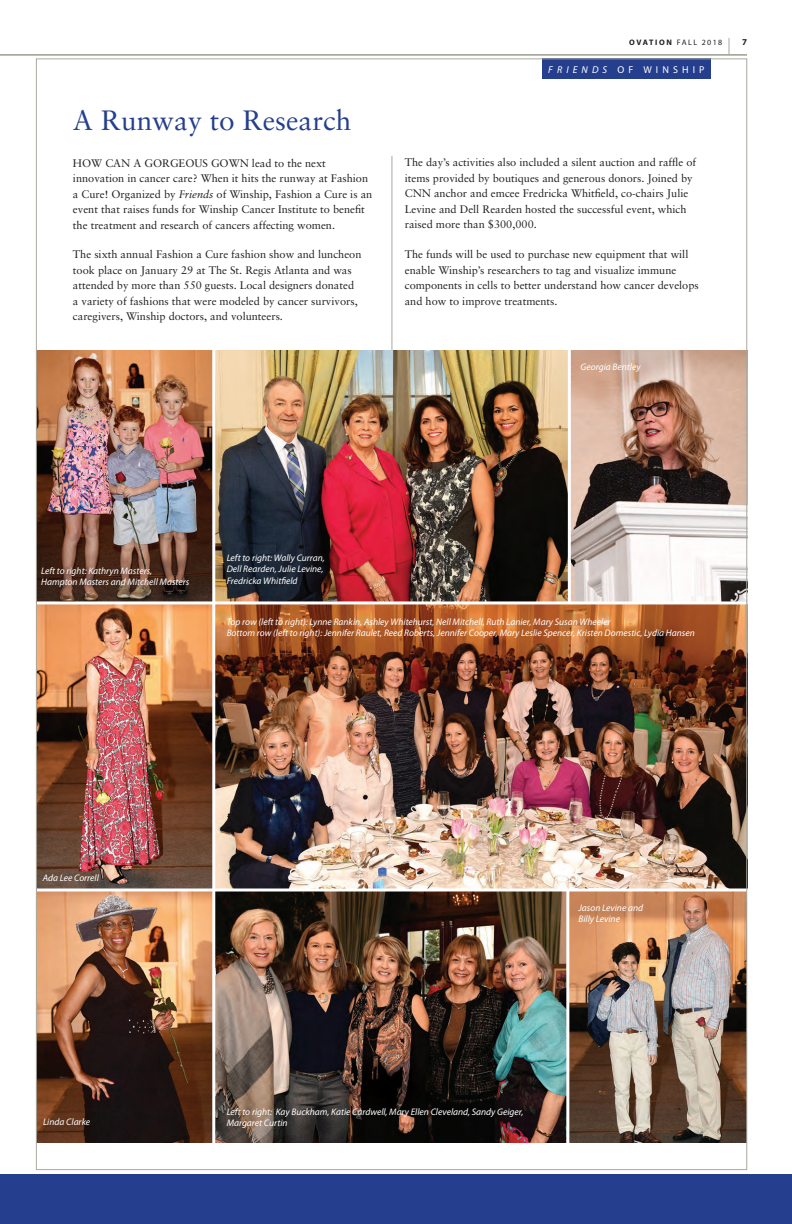
<style>
.page{position:relative;width:792px;height:1224px;background:#fff}
.page>*{position:absolute;margin:0;border:0;box-sizing:border-box;transform-origin:0 0}
.Reg_story_heads_28pt{font:28px "Sabon";color:#253f8e}
._11_16_body_copy{font:11px/15.5px "Sabon";color:#231f20}
.t1{font:10px "Myriad Pro";letter-spacing:.41em;color:#fff}
.captions{font:italic 9.5px/11.4px "Myriad Pro";color:#fff}
.t2{font:700 9px "Myriad Pro";color:#231f20}
.t3{font:8px "Myriad Pro";letter-spacing:.17em;color:#231f20}
.s1{font-weight:700}
.s2{font-style:italic}
</style>
<div class="page">
<img style="left:215px;top:351px;width:530px;height:792px">
<img style="left:38px;top:351px;width:185px;height:250px">
<img style="left:38px;top:604px;width:174px;height:539px">
<div style="left:0;top:1174px;width:792px;height:50px;background:#253f8e"></div>
<hr style="left:0;top:54px;width:747px;height:2px;background:#a9a99f">
<svg style="left:728px;top:38px;width:2px;height:16px"></svg>
<hr style="left:392px;top:156px;width:1px;height:195px;background:#a9a99f">
<hr style="left:37px;top:601px;width:710px;height:3px;background:#fff">
<hr style="left:566px;top:890px;width:3px;height:260px;background:#fff">
<hr style="left:568px;top:343px;width:3px;height:260px;background:#fff">
<div style="left:542px;top:58px;width:169px;height:21px;background:#253f8e"></div>
<hr style="left:212px;top:345px;width:3px;height:805px;background:#fff">
<svg style="left:38px;top:888px;width:710px;height:4px"></svg>
<p class="t3" style="left:629px;top:37px;width:95px"><span class="s1">OVATION</span> FALL 2018</p>
<p class="t2" style="left:742px;top:36px;width:6px">7</p>
<p class="Reg_story_heads_28pt" style="left:73px;top:103px;width:280px">A Runway to Research</p>
<p class="_11_16_body_copy" style="left:73px;top:155px;width:301px">HOW CAN A GORGEOUS GOWN lead to the next innovation in cancer care? When it hits the runway at Fashion a Cure! Organized by <span class="s2">Friends</span> of Winship, Fashion a Cure is an event that raises funds for Winship Cancer Institute to benefit the treatment and research of cancers affecting women.</p>
<p class="_11_16_body_copy" style="left:73px;top:247px;width:290px">The sixth annual Fashion a Cure fashion show and luncheon took place on January 29 at The St. Regis Atlanta and was attended by more than 550 guests. Local designers donated a variety of fashions that were modeled by cancer survivors, caregivers, Winship doctors, and volunteers.</p>
<p class="t1" style="left:548px;top:64px;width:158px"><span class="s2">FRIENDS</span> OF WINSHIP</p>
<p class="_11_16_body_copy" style="left:405px;top:155px;width:293px">The day’s activities also included a silent auction and raffle of items provided by boutiques and generous donors. Joined by CNN anchor and emcee Fredricka Whitfield, co-chairs Julie Levine and Dell Rearden hosted the successful event, which raised more than $300,000.</p>
<p class="_11_16_body_copy" style="left:405px;top:246px;width:295px">The funds will be used to purchase new equipment that will enable Winship’s researchers to tag and visualize immune components in cells to better understand how cancer develops and how to improve treatments.</p>
<p class="captions" style="left:581px;top:361px;width:61px">Georgia Bentley</p>
<p class="captions" style="left:41px;top:565px;width:150px">Left to right: Kathryn Masters,<br>Hampton Masters and Mitchell Masters</p>
<p class="captions" style="left:227px;top:552px;width:100px">Left to right: Wally Curran,<br>Dell Rearden, Julie Levine,<br>Fredricka Whitfield</p>
<p class="captions" style="left:43px;top:872px;width:58px">Ada Lee Correll</p>
<p class="captions" style="left:227px;top:616px;width:470px">Top row (left to right): Lynne Rankin, Ashley Whitehurst, Nell Mitchell, Ruth Lanier, Mary Susan Wheeler<br>Bottom row (left to right): Jennifer Raulet, Reed Roberts, Jennifer Cooper, Mary Leslie Spencer, Kristen Domestic, Lydia Hansen</p>
<p class="captions" style="left:578px;top:902px;width:66px">Jason Levine and<br>Billy Levine</p>
<p class="captions" style="left:43px;top:1116px;width:49px">Linda Clarke</p>
<p class="captions" style="left:227px;top:1106px;width:298px">Left to right: Kay Buckham, Katie Cardwell, Mary Ellen Cleveland, Sandy Geiger,<br>Margaret Curtin</p>
</div>
